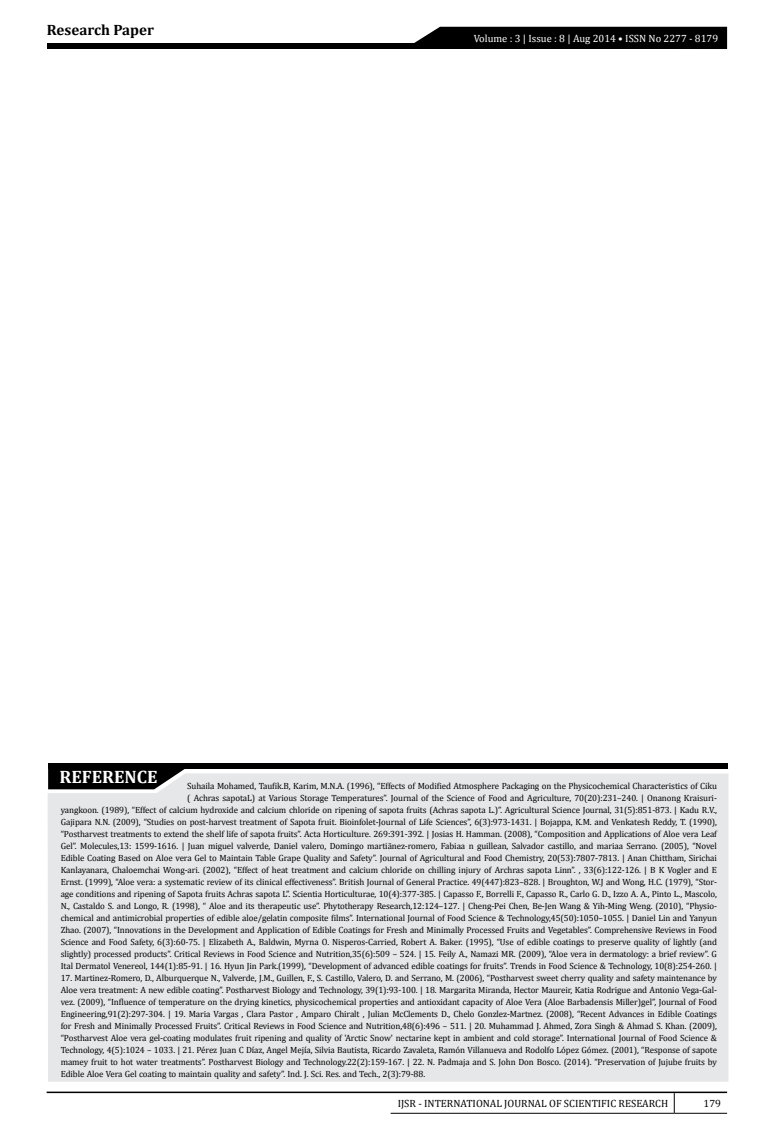
<style>
.page{position:relative;width:774px;height:1136px;background:#fff}
.page>*{position:absolute;margin:0;border:0;box-sizing:border-box;transform-origin:0 0}
.t1{font:700 18px "Cambria";color:#fff}
.t2{font:700 15px "Cambria";color:#000}
.t3{font:10.5px "Cambria";color:#000}
.t4{font:10.5px "Cambria";color:#fff}
.t5{font:9px/12px "Cambria";letter-spacing:-.01em;color:#000;text-align:right}
</style>
<div class="page">
<hr style="left:47px;top:1091px;width:680px;height:1px;background:#000">
<svg style="left:674px;top:1092px;width:1px;height:20px"></svg>
<hr style="left:391px;top:1112px;width:283px;height:1px;background:#000">
<hr style="left:674px;top:1112px;width:53px;height:1px;background:#000">
<div style="left:47px;top:43px;width:680px;height:6px;background:#000"></div>
<div style="left:414px;top:27px;width:313px;height:16px;background:#000"></div>
<div style="left:48px;top:773px;width:680px;height:308px;background:#e6e7e8"></div>
<div style="left:48px;top:763px;width:680px;height:6px;background:#000"></div>
<svg style="left:48px;top:769px;width:139px;height:20px;background:#1e1e1e"></svg>
<h2 class="t2" style="left:47px;top:20px;width:109px">Research Paper</h2>
<p class="t4" style="left:474px;top:32px;width:246px">Volume : 3 | Issue : 8 | Aug 2014 • ISSN No 2277 - 8179</p>
<h1 class="t1" style="left:60px;top:763px;width:99px">REFERENCE</h1>
<p class="t5" style="left:61px;top:779px;width:658px">Suhaila Mohamed, Taufik.B, Karim, M.N.A. (1996), “Effects of Modified Atmosphere Packaging on the Physicochemical Characteristics of Ciku<br>( Achras sapotaL) at Various Storage Temperatures”. Journal of the Science of Food and Agriculture, 70(20):231–240. | Onanong Kraisuri-<br>yangkoon. (1989), “Effect of calcium hydroxide and calcium chloride on ripening of sapota fruits (Achras sapota L.)”. Agricultural Science Journal, 31(5):851-873. | Kadu R.V., Gajipara N.N. (2009), “Studies on post-harvest treatment of Sapota fruit. Bioinfolet-Journal of Life Sciences”, 6(3):973-1431. | Bojappa, K.M. and Venkatesh Reddy, T. (1990), “Postharvest treatments to extend the shelf life of sapota fruits”. Acta Horticulture. 269:391-392. | Josias H. Hamman. (2008), “Composition and Applications of Aloe vera Leaf Gel”. Molecules,13: 1599-1616. | Juan miguel valverde, Daniel valero, Domingo martiänez-romero, Fabiaa n guillean, Salvador castillo, and mariaa Serrano. (2005), “Novel Edible Coating Based on Aloe vera Gel to Maintain Table Grape Quality and Safety”. Journal of Agricultural and Food Chemistry, 20(53):7807-7813. | Anan Chittham, Sirichai Kanlayanara, Chaloemchai Wong-ari. (2002), “Effect of heat treatment and calcium chloride on chilling injury of Archras sapota Linn”. , 33(6):122-126. | B K Vogler and E Ernst. (1999), “Aloe vera: a systematic review of its clinical effectiveness”. British Journal of General Practice. 49(447):823–828. | Broughton, W.J and Wong, H.C. (1979), “Stor&shy;age conditions and ripening of Sapota fruits Achras sapota L”. Scientia Horticulturae, 10(4):377-385. | Capasso F., Borrelli F., Capasso R., Carlo G. D., Izzo A. A., Pinto L., Mascolo, N., Castaldo S. and Longo, R. (1998), “ Aloe and its therapeutic use”. Phytotherapy Research,12:124–127. | Cheng-Pei Chen, Be-Jen Wang &amp; Yih-Ming Weng. (2010), “Physio&shy;chemical and antimicrobial properties of edible aloe/gelatin composite films”. International Journal of Food Science &amp; Technology,45(50):1050–1055. | Daniel Lin and Yanyun Zhao. (2007), “Innovations in the Development and Application of Edible Coatings for Fresh and Minimally Processed Fruits and Vegetables”. Comprehensive Reviews in Food Science and Food Safety, 6(3):60-75. | Elizabeth A., Baldwin, Myrna O. Nisperos-Carried, Robert A. Baker. (1995), “Use of edible coatings to preserve quality of lightly (and slightly) processed products”. Critical Reviews in Food Science and Nutrition,35(6):509 – 524. | 15. Feily A., Namazi MR. (2009), “Aloe vera in dermatology: a brief review”. G Ital Dermatol Venereol, 144(1):85-91. | 16. Hyun Jin Park.(1999), “Development of advanced edible coatings for fruits”. Trends in Food Science &amp; Technology, 10(8):254-260. |</p>
<p class="t5" style="left:61px;top:971px;width:658px;text-align:justify">17. Martinez-Romero, D., Alburquerque N., Valverde, J.M., Guillen, F., S. Castillo, Valero, D. and Serrano, M. (2006), “Postharvest sweet cherry quality and safety maintenance by Aloe vera treatment: A new edible coating”. Postharvest Biology and Technology, 39(1):93-100. | 18. Margarita Miranda, Hector Maureir, Katia Rodrigue and Antonio Vega-Gal&shy;vez. (2009), “Influence of temperature on the drying kinetics, physicochemical properties and antioxidant capacity of Aloe Vera (Aloe Barbadensis Miller)gel”, Journal of Food Engineering,91(2):297-304. | 19. Maria Vargas , Clara Pastor , Amparo Chiralt , Julian McClements D., Chelo Gonzlez-Martnez. (2008), “Recent Advances in Edible Coatings for Fresh and Minimally Processed Fruits”. Critical Reviews in Food Science and Nutrition,48(6):496 – 511. | 20. Muhammad J. Ahmed, Zora Singh &amp; Ahmad S. Khan. (2009), “Postharvest Aloe vera gel-coating modulates fruit ripening and quality of 'Arctic Snow' nectarine kept in ambient and cold storage”. International Journal of Food Science &amp; Technology, 4(5):1024 – 1033. | 21. Pérez Juan C Díaz, Angel Mejía, Silvia Bautista, Ricardo Zavaleta, Ramón Villanueva and Rodolfo López Gómez. (2001), “Response of sapote mamey fruit to hot water treatments”. Postharvest Biology and Technology.22(2):159-167. | 22. N. Padmaja and S. John Don Bosco. (2014). “Preservation of Jujube fruits by Edible Aloe Vera Gel coating to maintain quality and safety”. Ind. J. Sci. Res. and Tech., 2(3):79-88.</p>
<p class="t3" style="left:398px;top:1097px;width:272px">IJSR - INTERNATIONAL JOURNAL OF SCIENTIFIC RESEARCH</p>
<p class="t3" style="left:704px;top:1097px;width:19px">179</p>
</div>
